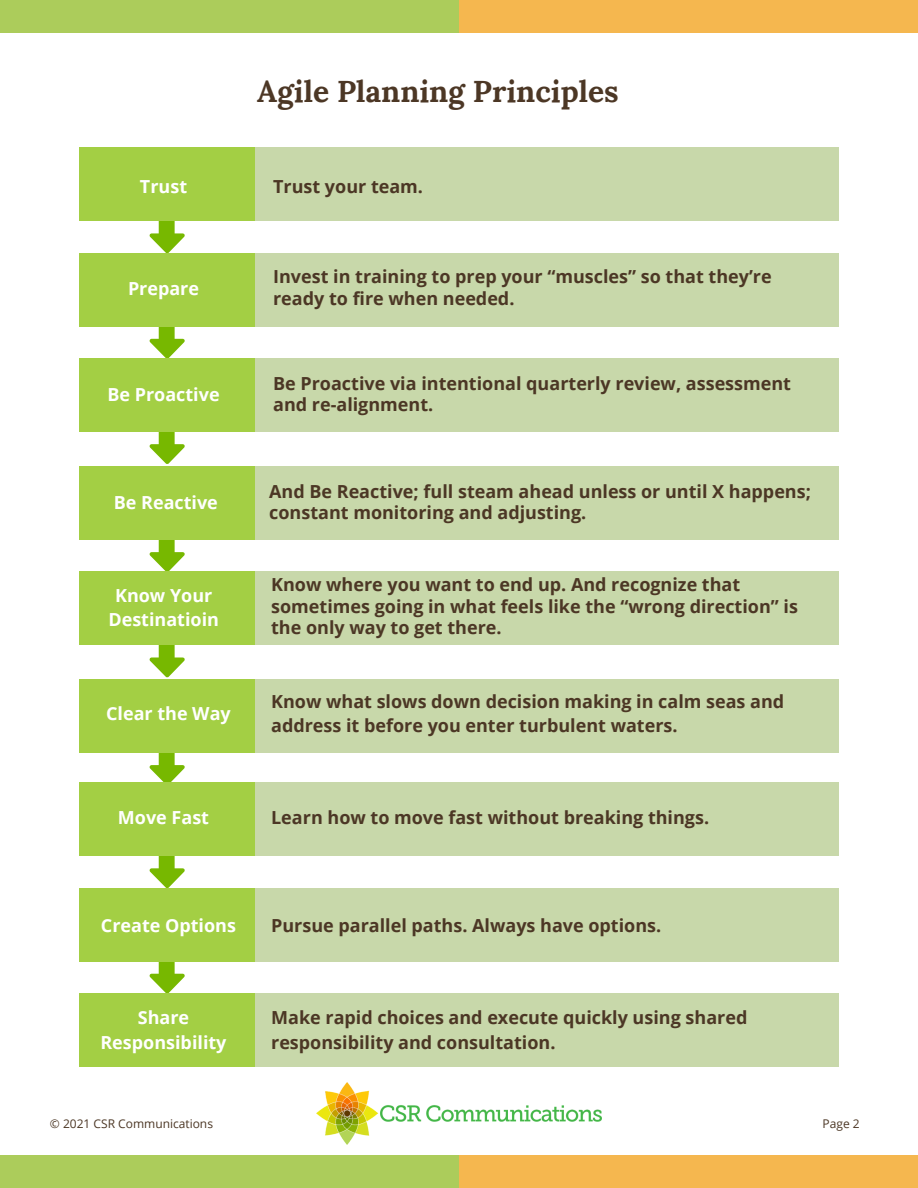
<style>
.page{position:relative;width:918px;height:1188px;background:#fff}
.page>*{position:absolute;margin:0;border:0;box-sizing:border-box;transform-origin:0 0}
.t1{font:700 30px "Lora";color:#4c3725}
.t2{font:700 18px/21.3px "Open Sans";color:#4c3725}
.t3{font:700 18px/24.8px "Open Sans";color:#fff;text-align:center}
.t4{font:12px "Open Sans";color:#4c3725}
</style>
<div class="page">
<img style="left:317px;top:1082px;width:285px;height:62px">
<div style="left:0;top:0;width:459px;height:33px;background:#accc5b"></div>
<div style="left:459px;top:0;width:459px;height:33px;background:#f5b74f"></div>
<div style="left:0;top:1155px;width:460px;height:33px;background:#accc5b"></div>
<div style="left:460px;top:1155px;width:458px;height:33px;background:#f5b74f"></div>
<svg style="left:150px;top:221px;width:35px;height:32px"></svg>
<div style="left:79px;top:148px;width:175px;height:73px;background:#a3cf44"></div>
<div style="left:255px;top:148px;width:584px;height:73px;background:#c8d8aa"></div>
<svg style="left:150px;top:326px;width:35px;height:32px"></svg>
<div style="left:79px;top:253px;width:175px;height:73px;background:#a3cf44"></div>
<div style="left:255px;top:253px;width:584px;height:73px;background:#c8d8aa"></div>
<svg style="left:150px;top:432px;width:35px;height:32px"></svg>
<div style="left:79px;top:358px;width:175px;height:74px;background:#a3cf44"></div>
<div style="left:255px;top:358px;width:584px;height:74px;background:#c8d8aa"></div>
<svg style="left:150px;top:540px;width:35px;height:32px"></svg>
<div style="left:79px;top:466px;width:175px;height:74px;background:#a3cf44"></div>
<div style="left:255px;top:466px;width:584px;height:74px;background:#c8d8aa"></div>
<svg style="left:150px;top:645px;width:35px;height:32px"></svg>
<div style="left:79px;top:572px;width:175px;height:73px;background:#a3cf44"></div>
<div style="left:255px;top:572px;width:584px;height:73px;background:#c8d8aa"></div>
<svg style="left:150px;top:753px;width:35px;height:29px"></svg>
<div style="left:79px;top:679px;width:175px;height:74px;background:#a3cf44"></div>
<div style="left:255px;top:679px;width:584px;height:74px;background:#c8d8aa"></div>
<svg style="left:150px;top:856px;width:35px;height:32px"></svg>
<div style="left:79px;top:782px;width:175px;height:74px;background:#a3cf44"></div>
<div style="left:255px;top:782px;width:584px;height:74px;background:#c8d8aa"></div>
<svg style="left:150px;top:961px;width:35px;height:32px"></svg>
<div style="left:79px;top:888px;width:175px;height:73px;background:#a3cf44"></div>
<div style="left:255px;top:888px;width:584px;height:73px;background:#c8d8aa"></div>
<div style="left:79px;top:993px;width:175px;height:74px;background:#a3cf44"></div>
<div style="left:255px;top:993px;width:584px;height:74px;background:#c8d8aa"></div>
<p class="t1" style="left:257px;top:72px;width:363px">Agile Planning Principles</p>
<p class="t3" style="left:140px;top:174px;width:49px">Trust</p>
<p class="t2" style="left:273px;top:175px;width:151px">Trust your team.</p>
<p class="t3" style="left:128px;top:275px;width:73px">Prepare</p>
<p class="t3" style="left:107px;top:382px;width:114px">Be Proactive</p>
<p class="t2" style="left:273px;top:266px;width:500px">Invest in training to prep your “muscles” so that they’re ready to fire when needed.</p>
<p class="t2" style="left:273px;top:372px;width:519px">Be Proactive via intentional quarterly review, assessment and re-alignment.</p>
<p class="t3" style="left:114px;top:490px;width:106px">Be Reactive</p>
<p class="t2" style="left:269px;top:480px;width:543px">And Be Reactive; full steam ahead unless or until X happens; constant monitoring and adjusting.</p>
<p class="t3" style="left:108px;top:582px;width:112px">Know Your<br>Destinatioin</p>
<p class="t2" style="left:271px;top:574px;width:528px">Know where you want to end up. And recognize that sometimes going in what feels like the “wrong direction” is the only way to get there.</p>
<p class="t3" style="left:106px;top:701px;width:126px">Clear the Way</p>
<p class="t2" style="left:271px;top:688px;width:515px;line-height:24.8px">Know what slows down decision making in calm seas and address it before you enter turbulent waters.</p>
<p class="t3" style="left:118px;top:805px;width:93px">Move Fast</p>
<p class="t2" style="left:271px;top:806px;width:440px">Learn how to move fast without breaking things.</p>
<p class="t3" style="left:101px;top:913px;width:137px">Create Options</p>
<p class="t2" style="left:271px;top:915px;width:392px">Pursue parallel paths. Always have options.</p>
<p class="t3" style="left:100px;top:1005px;width:128px">Share<br>Responsibility</p>
<p class="t2" style="left:271px;top:1005px;width:478px;line-height:24.8px">Make rapid choices and execute quickly using shared responsibility and consultation.</p>
<p class="t4" style="left:50px;top:1115px;width:165px">© 2021 CSR Communications</p>
<p class="t4" style="left:823px;top:1115px;width:39px">Page 2</p>
</div>
